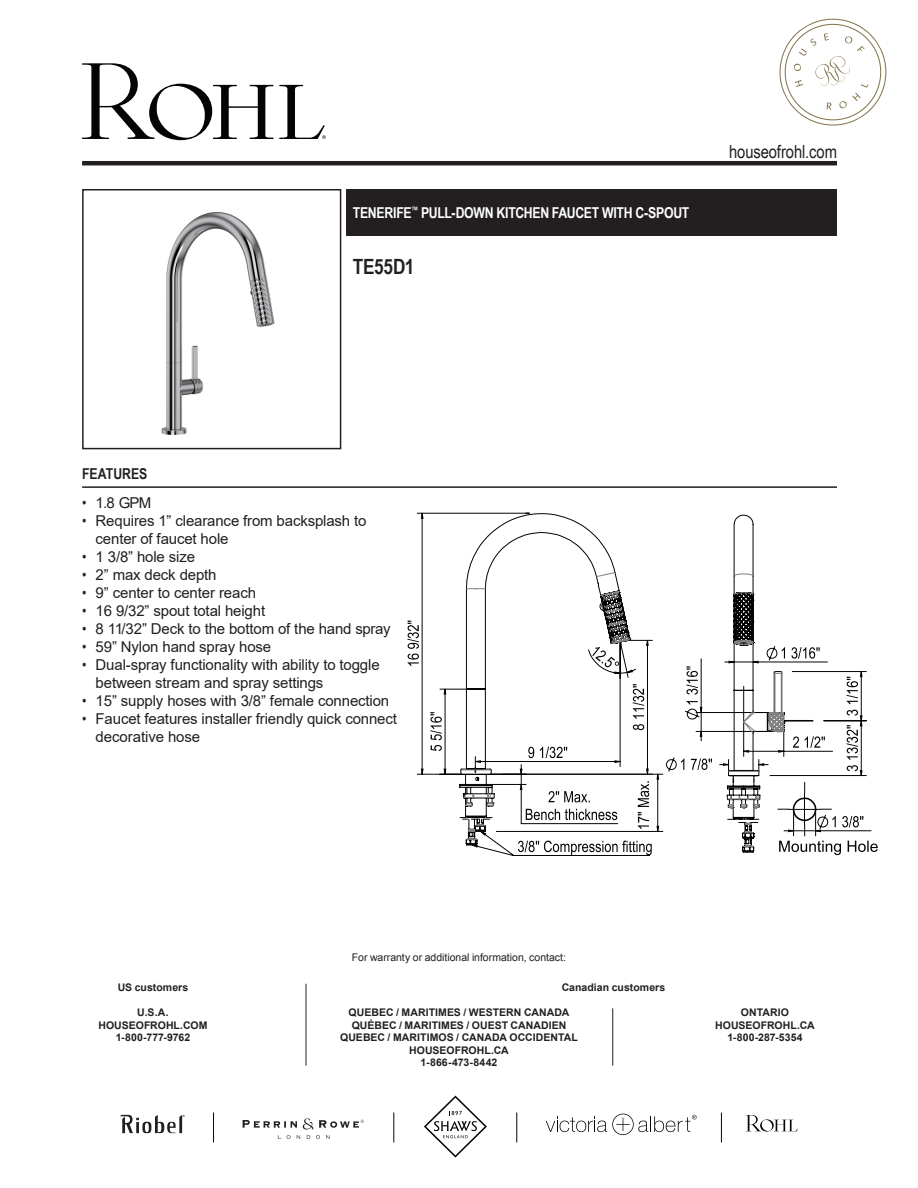
<style>
.page{position:relative;width:918px;height:1188px;background:#fff}
.page>*{position:absolute;margin:0;border:0;box-sizing:border-box;transform-origin:0 0}
.Product_Info_Nest{font:700 21px "Arial Narrow";letter-spacing:-.015em;color:#231f20}
.t1{font:18px "Arial Narrow";letter-spacing:-.005em;color:#231f20}
.t2{font:15px/18px "Arial";letter-spacing:-.01em;color:#231f20}
.Product_Title_Bar{font:700 15px "Arial Narrow";letter-spacing:-.02em;color:#fff}
.t3{font:700 15px "Arial Narrow";color:#231f20}
.t4{font:700 10.5px/12.6px "Arial";letter-spacing:.005em;color:#231f20;text-align:center}
.t5{font:10.5px "Arial";color:#231f20}
.s1{font-family:"Arial Narrow"}
</style>
<div class="page">
<hr style="left:82px;top:486px;width:755px;height:2px;background:#231f20">
<div style="left:346px;top:189px;width:491px;height:46px;background:#231f20"></div>
<img style="left:161px;top:212px;width:114px;height:223px">
<div style="left:82px;top:189px;width:259px;height:260px;border:2px solid #231f20"></div>
<svg style="left:407px;top:621px;width:10px;height:45px"></svg>
<svg style="left:421px;top:513px;width:38px;height:261px"></svg>
<svg style="left:460px;top:515px;width:418px;height:340px"></svg>
<hr style="left:82px;top:161px;width:755px;height:4px;background:#231f20">
<svg style="left:779px;top:18px;width:108px;height:108px"></svg>
<svg style="left:82px;top:63px;width:191px;height:77px"></svg>
<svg style="left:279px;top:85px;width:47px;height:54px"></svg>
<hr style="left:306px;top:984px;width:1px;height:82px;background:#231f20">
<hr style="left:612px;top:1008px;width:1px;height:58px;background:#231f20">
<svg style="left:546px;top:1114px;width:151px;height:21px"></svg>
<svg style="left:213px;top:1113px;width:1px;height:29px"></svg>
<svg style="left:393px;top:1113px;width:1px;height:29px"></svg>
<svg style="left:516px;top:1113px;width:1px;height:29px"></svg>
<svg style="left:721px;top:1113px;width:1px;height:29px"></svg>
<svg style="left:746px;top:1115px;width:52px;height:17px"></svg>
<svg style="left:120px;top:1115px;width:65px;height:18px"></svg>
<svg style="left:242px;top:1118px;width:122px;height:21px"></svg>
<svg style="left:424px;top:1096px;width:63px;height:62px"></svg>
<p class="Product_Title_Bar" style="left:353px;top:201px;width:338px">TENERIFE<sup>™</sup> PULL-DOWN KITCHEN FAUCET WITH C-SPOUT</p>
<p class="Product_Info_Nest" style="left:353px;top:251px;width:63px">TE55D1</p>
<p class="t1" style="left:729px;top:138px;width:109px">houseofrohl.com</p>
<p class="t3" style="left:82px;top:462px;width:67px">FEATURES</p>
<p class="t2" style="left:82px;top:494px;width:71px"><span class="s1">•</span> 1.8 GPM</p>
<p class="t2" style="left:96px;top:512px;width:272px;text-indent:-14px"><span class="s1">•</span> Requires 1” clearance from backsplash to center of faucet hole</p>
<p class="t2" style="left:82px;top:548px;width:114px"><span class="s1">•</span> 1 3/8” hole size</p>
<p class="t2" style="left:82px;top:566px;width:136px"><span class="s1">•</span> 2” max deck depth</p>
<p class="t2" style="left:82px;top:584px;width:176px"><span class="s1">•</span> 9” center to center reach</p>
<p class="t2" style="left:82px;top:602px;width:185px"><span class="s1">•</span> 16 9/32” spout total height</p>
<p class="t2" style="left:82px;top:620px;width:310px"><span class="s1">•</span> 8 11/32” Deck to the bottom of the hand spray</p>
<p class="t2" style="left:82px;top:638px;width:191px"><span class="s1">•</span> 59” Nylon hand spray hose</p>
<p class="t2" style="left:96px;top:656px;width:286px;text-indent:-14px"><span class="s1">•</span> Dual-spray functionality with ability to toggle between stream and spray settings</p>
<p class="t2" style="left:82px;top:692px;width:309px"><span class="s1">•</span> 15” supply hoses with 3/8” female connection</p>
<p class="t2" style="left:96px;top:710px;width:303px;text-indent:-14px"><span class="s1">•</span> Faucet features installer friendly quick connect decorative hose</p>
<p class="t5" style="left:352px;top:950px;width:216px">For warranty or additional information, contact:</p>
<p class="t4" style="left:118px;top:982px;width:72px">US customers</p>
<p class="t4" style="left:98px;top:1006px;width:111px">U.S.A.<br>HOUSEOFROHL.COM<br>1-800-777-9762</p>
<p class="t4" style="left:562px;top:982px;width:105px">Canadian customers</p>
<p class="t4" style="left:340px;top:1006px;width:239px">QUEBEC / MARITIMES / WESTERN CANADA<br>QUÉBEC / MARITIMES / OUEST CANADIEN<br>QUEBEC / MARITIMOS / CANADA OCCIDENTAL<br>HOUSEOFROHL.CA<br>1-866-473-8442</p>
<p class="t4" style="left:715px;top:1006px;width:101px">ONTARIO<br>HOUSEOFROHL.CA<br>1-800-287-5354</p>
</div>
